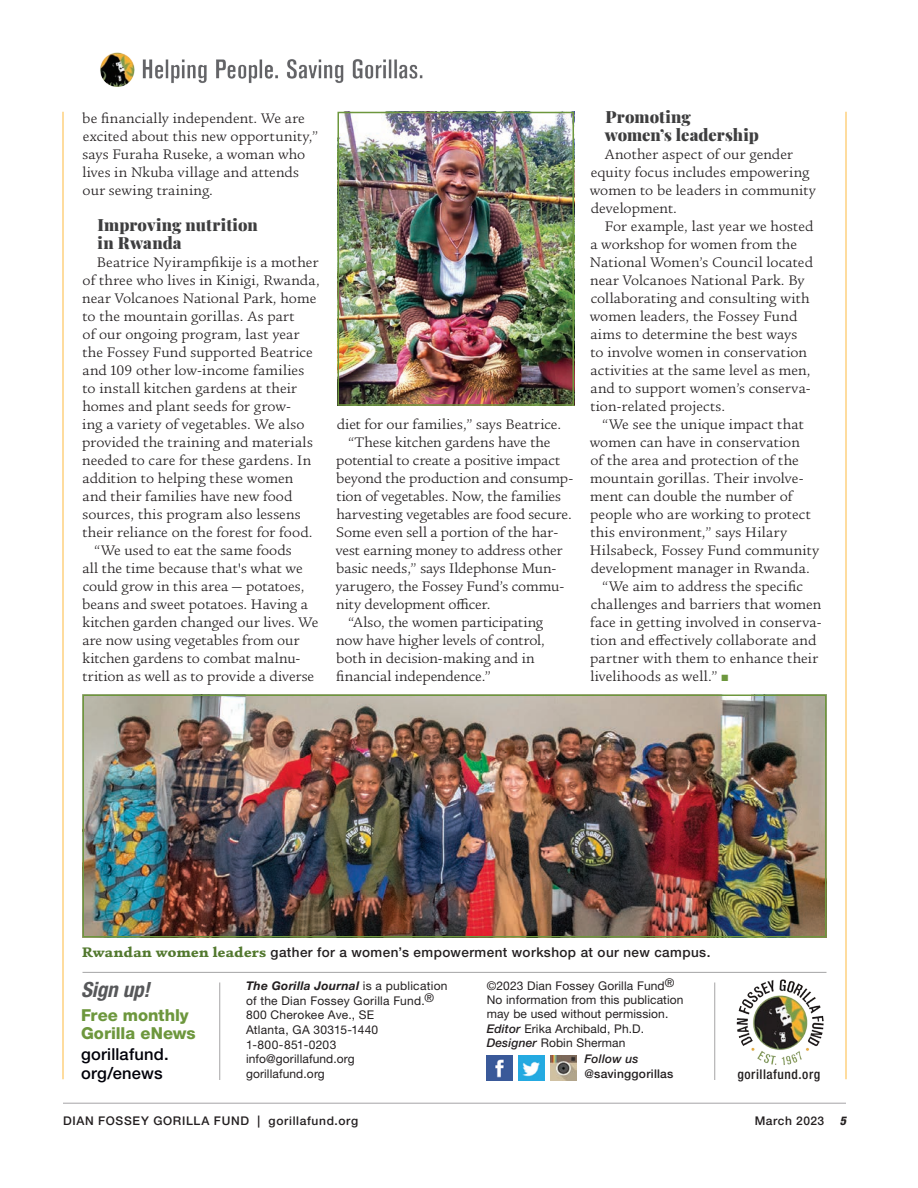
<style>
.page{position:relative;width:918px;height:1188px;background:#fff}
.page>*{position:absolute;margin:0;border:0;box-sizing:border-box;transform-origin:0 0}
.t1{font:italic 700 condensed 21px "Helvetica Neue LT Std";color:#57585a}
.Subhed-Primary{font:16.5px/18px "Playfair Display";color:#3e3e3f}
.t2{font:800 16.5px/18px "Helvetica Neue LT Std";letter-spacing:-.005em;color:#6d973d}
.t3{font:500 16.5px/18px "Helvetica Neue LT Std";letter-spacing:.015em;color:#000109}
.Body_Copy{font:15px/18px "Legacy Square ITC Pro";letter-spacing:.01em;color:#231f20}
.Cutlines{font:500 13.5px "Helvetica Neue LT Std";letter-spacing:.03em;color:#231f20}
.t4{font:500 condensed 13.35px "Helvetica Neue LT Std";letter-spacing:.04em;color:#231f20}
.t5{font:12px/14.7px "Helvetica Neue LT Std";letter-spacing:.01em;color:#231f20}
.t6{font:500 12px "Helvetica Neue LT Std";letter-spacing:.05em;color:#231f20}
.t7{font:500 12px/15px "Helvetica Neue LT Std";letter-spacing:.02em;color:#231f20}
.t8{font:italic 800 condensed 12px "Helvetica Neue LT Std";color:#231f20}
.s1{color:#6d973d}
.s2{font-family:"Legacy Square ITC Pro U Itra";font-weight:400;font-size:15px;color:#52782e}
.s3{font-weight:700;font-style:italic}
.s4{font-weight:500;font-style:italic}
.s5{font-style:italic}
</style>
<div class="page">
<hr style="left:63px;top:1103px;width:783px;height:1px;background:#a5a4a6">
<hr style="left:62px;top:112px;width:2px;height:967px;background:#fed17f">
<hr style="left:845px;top:112px;width:2px;height:967px;background:#fed17f">
<img style="left:142px;top:59px;width:281px;height:24px">
<img style="left:100px;top:52px;width:35px;height:35px">
<img style="left:487px;top:1055px;width:25px;height:25px">
<img style="left:551px;top:1055px;width:25px;height:25px">
<img style="left:519px;top:1055px;width:25px;height:25px">
<hr style="left:219px;top:982px;width:1px;height:98px;background:#a5a4a6">
<hr style="left:714px;top:982px;width:1px;height:98px;background:#a5a4a6">
<hr style="left:82px;top:972px;width:744px;height:1px;background:#a5a4a6">
<img style="left:736px;top:979px;width:88px;height:86px">
<img style="left:85px;top:697px;width:738px;height:238px">
<div style="left:82px;top:694px;width:744px;height:244px;border:2px solid #6d973d"></div>
<img style="left:341px;top:115px;width:230px;height:288px">
<div style="left:338px;top:112px;width:236px;height:294px;border:2px solid #6d973d"></div>
<p class="Body_Copy" style="left:82px;top:109px;width:238px">be financially independent. We are excited about this new opportunity,” says Furaha Ruseke, a woman who lives in Nkuba village and attends our sewing training.</p>
<p class="Subhed-Primary" style="left:97px;top:214px;width:162px">Improving nutrition in Rwanda</p>
<p class="Body_Copy" style="left:82px;top:253px;width:239px;text-indent:15px">Beatrice Nyirampfikije is a mother of three who lives in Kinigi, Rwanda, near Volcanoes National Park, home to the mountain gorillas. As part<br>of our ongoing program, last year the Fossey Fund supported Beatrice and 109 other low-income families to install kitchen gardens at their homes and plant seeds for grow-<br>ing a variety of vegetables. We also provided the training and materials needed to care for these gardens. In addition to helping these women and their families have new food sources, this program also lessens their reliance on the forest for food.</p>
<p class="Body_Copy" style="left:82px;top:541px;width:238px;text-indent:12px">“We used to eat the same foods<br>all the time because that's what we could grow in this area — potatoes, beans and sweet potatoes. Having a kitchen garden changed our lives. We are now using vegetables from our kitchen gardens to combat malnu&shy;trition as well as to provide a diverse</p>
<p class="Body_Copy" style="left:337px;top:415px;width:226px">diet for our families,” says Beatrice.</p>
<p class="Body_Copy" style="left:336px;top:433px;width:239px;text-indent:13px">“These kitchen gardens have the potential to create a positive impact beyond the production and consump&shy;tion of vegetables. Now, the families harvesting vegetables are food secure.<br>Some even sell a portion of the har&shy;vest earning money to address other basic needs,” says Ildephonse Mun&shy;yarugero, the Fossey Fund’s commu&shy;nity development officer.</p>
<p class="Body_Copy" style="left:336px;top:613px;width:210px;text-indent:12px">“Also, the women participating now have higher levels of control, both in decision-making and in financial independence.”</p>
<p class="Subhed-Primary" style="left:605px;top:106px;width:156px">Promoting women’s leadership</p>
<p class="Body_Copy" style="left:590px;top:145px;width:228px;text-indent:15px">Another aspect of our gender equity focus includes empowering women to be leaders in community development.</p>
<p class="Body_Copy" style="left:590px;top:217px;width:225px;text-indent:15px">For example, last year we hosted a workshop for women from the<br>National Women’s Council located near Volcanoes National Park. By collaborating and consulting with women leaders, the Fossey Fund aims to determine the best ways to involve women in conservation activities at the same level as men, and to support women’s conserva&shy;tion-related projects.</p>
<p class="Body_Copy" style="left:590px;top:415px;width:231px;text-indent:12px">“We see the unique impact that women can have in conservation<br>of the area and protection of the mountain gorillas. Their involve&shy;ment can double the number of people who are working to protect this environment,” says Hilary<br>Hilsabeck, Fossey Fund community development manager in Rwanda.</p>
<p class="Body_Copy" style="left:590px;top:577px;width:233px;text-indent:12px">“We aim to address the specific challenges and barriers that women face in getting involved in conserva&shy;tion and effectively collaborate and partner with them to enhance their livelihoods as well.” <span class="s1">■</span></p>
<p class="Cutlines" style="left:82px;top:944px;width:630px"><span class="s2">Rwandan women leaders</span> gather for a women’s empowerment workshop at our new campus.</p>
<p class="t1" style="left:81px;top:977px;width:70px">Sign up!</p>
<p class="t2" style="left:81px;top:1007px;width:116px">Free monthly<br>Gorilla eNews</p>
<p class="t3" style="left:81px;top:1045px;width:89px">gorillafund. org/enews</p>
<p class="t5" style="left:246px;top:978px;width:203px"><span class="s3">The Gorilla Journal</span> is a publication of the Dian Fossey Gorilla Fund.®<br>800 Cherokee Ave., SE<br>Atlanta, GA 30315-1440<br>1-800-851-0203 info@gorillafund.org<br>gorillafund.org</p>
<p class="t5" style="left:487px;top:978px;width:189px">©2023 Dian Fossey Gorilla Fund®</p>
<p class="t5" style="left:487px;top:993px;width:198px;line-height:13.8px">No information from this publication may be used without permission.</p>
<p class="t5" style="left:487px;top:1021px;width:159px"><span class="s4">Editor</span> Erika Archibald, Ph.D.</p>
<p class="t5" style="left:487px;top:1035px;width:140px"><span class="s4">Designer</span> Robin Sherman</p>
<p class="t7" style="left:584px;top:1051px;width:91px"><span class="s5">Follow us </span>@savinggorillas</p>
<p class="t4" style="left:738px;top:1066px;width:84px">gorillafund.org</p>
<p class="t6" style="left:63px;top:1113px;width:297px">DIAN FOSSEY GORILLA FUND | gorillafund.org</p>
<p class="t6" style="left:755px;top:1113px;width:71px">March 2023</p>
<p class="t8" style="left:840px;top:1113px;width:8px">5</p>
</div>
